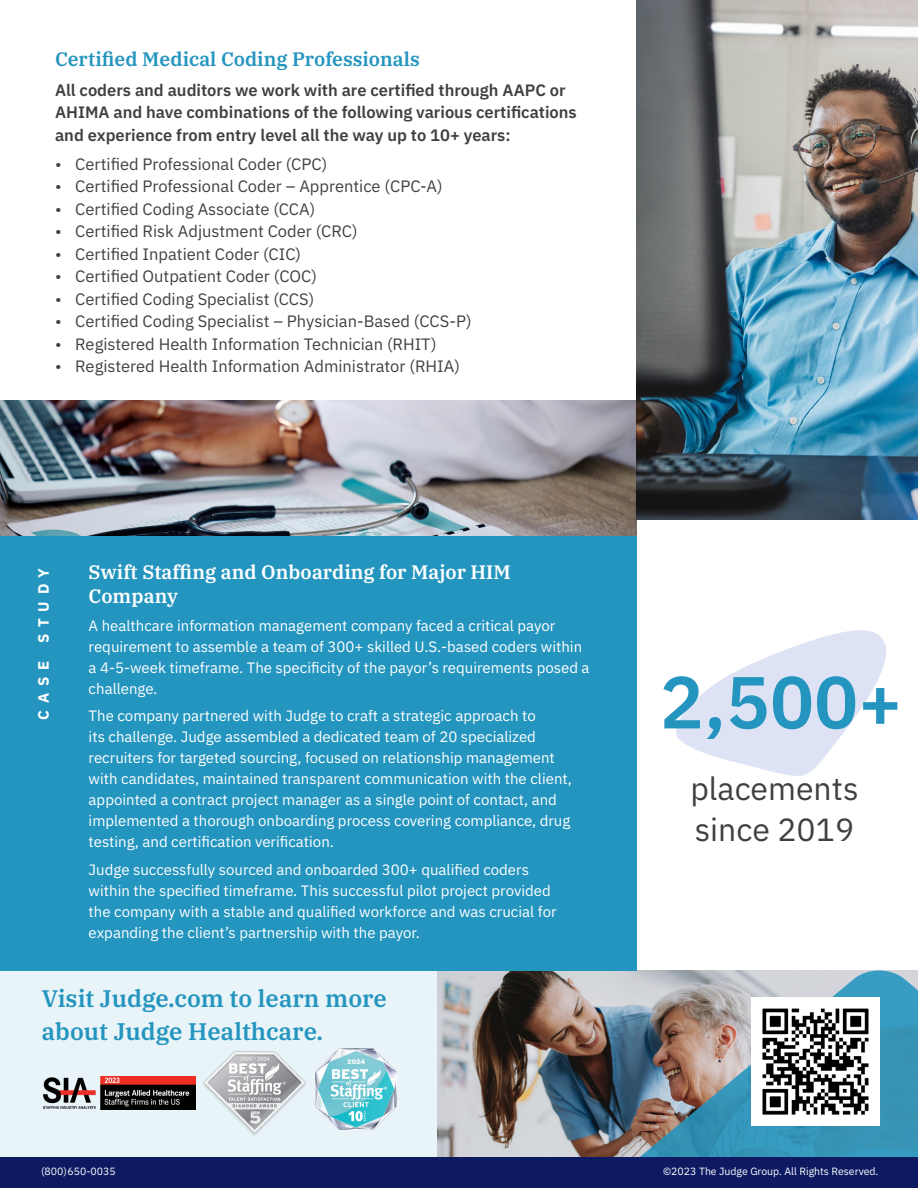
<style>
.page{position:relative;width:918px;height:1188px;background:#fff}
.page>*{position:absolute;margin:0;border:0;box-sizing:border-box;transform-origin:0 0}
.s{font:600 73.5px "IBM Plex Sans";color:#2495bf}
.Paragraph_Style_2{font:31.95px "IBM Plex Sans";color:#404040}
.subheader{font:600 24px/33px "IBM Plex Serif";color:#2495bf}
.subheader-2{font:600 19.5px/24px "IBM Plex Serif";color:#fff}
.subheader-3{font:600 19.5px "IBM Plex Serif";color:#2495bf}
.t1{font:16.5px "IBM Plex Sans";color:#404040}
.body{font:600 16.5px/22.5px "IBM Plex Sans";color:#404040}
.body-2{font:15px/21px "IBM Plex Sans";color:#fff}
.body-3{font:700 15px "IBM Plex Sans";letter-spacing:.46em;color:#fff}
.body-4{font:10.5px "IBM Plex Sans";color:#fff}
</style>
<div class="page">
<img style="left:437px;top:970px;width:200px;height:187px">
<img style="left:0;top:401px;width:637px;height:135px">
<div style="left:0;top:970px;width:437px;height:218px;background:#e9f4f9"></div>
<svg style="left:637px;top:970px;width:281px;height:187px;background:#7299a8"></svg>
<img style="left:43px;top:1076px;width:152px;height:33px">
<img style="left:203px;top:1051px;width:103px;height:84px">
<img style="left:315px;top:1048px;width:82px;height:82px">
<img style="left:751px;top:998px;width:128px;height:127px">
<div style="left:0;top:536px;width:637px;height:434px;background:#2495bf"></div>
<div style="left:0;top:1157px;width:918px;height:31px;background:#0d1a61"></div>
<img style="left:637px;top:0;width:281px;height:519px">
<img style="left:676px;top:630px;width:210px;height:145px">
<p class="subheader-3" style="left:55px;top:44px;width:366px">Certified Medical Coding Professionals</p>
<p class="body" style="left:55px;top:77px;width:523px">All coders and auditors we work with are certified through AAPC or<br>AHIMA and have combinations of the following various certifications and experience from entry level all the way up to 10+ years:</p>
<p class="t1" style="left:55px;top:151px;width:274px">• Certified Professional Coder (CPC)</p>
<p class="t1" style="left:55px;top:174px;width:389px">• Certified Professional Coder – Apprentice (CPC-A)</p>
<p class="t1" style="left:55px;top:196px;width:262px">• Certified Coding Associate (CCA)</p>
<p class="t1" style="left:55px;top:219px;width:304px">• Certified Risk Adjustment Coder (CRC)</p>
<p class="t1" style="left:55px;top:241px;width:248px">• Certified Inpatient Coder (CIC)</p>
<p class="t1" style="left:55px;top:264px;width:263px">• Certified Outpatient Coder (COC)</p>
<p class="t1" style="left:55px;top:286px;width:261px">• Certified Coding Specialist (CCS)</p>
<p class="t1" style="left:55px;top:309px;width:418px">• Certified Coding Specialist – Physician-Based (CCS-P)</p>
<p class="t1" style="left:55px;top:331px;width:383px">• Registered Health Information Technician (RHIT)</p>
<p class="t1" style="left:55px;top:354px;width:406px">• Registered Health Information Administrator (RHIA)</p>
<p class="body-3" style="left:32px;top:720px;width:153px;rotate:-90deg">CASE STUDY</p>
<p class="subheader-2" style="left:89px;top:558px;width:424px">Swift Staffing and Onboarding for Major HIM<br>Company</p>
<p class="body-2" style="left:89px;top:614px;width:503px">A healthcare information management company faced a critical payor requirement to assemble a team of 300+ skilled U.S.-based coders within a 4-5-week timeframe. The specificity of the payor’s requirements posed a challenge.</p>
<p class="body-2" style="left:89px;top:704px;width:485px">The company partnered with Judge to craft a strategic approach to<br>its challenge. Judge assembled a dedicated team of 20 specialized recruiters for targeted sourcing, focused on relationship management with candidates, maintained transparent communication with the client, appointed a contract project manager as a single point of contact, and implemented a thorough onboarding process covering compliance, drug testing, and certification verification.</p>
<p class="body-2" style="left:89px;top:858px;width:469px">Judge successfully sourced and onboarded 300+ qualified coders within the specified timeframe. This successful pilot project provided the company with a stable and qualified workforce and was crucial for expanding the client’s partnership with the payor.</p>
<p class="subheader" style="left:42px;top:980px;width:347px">Visit Judge.com to learn more about Judge Healthcare.</p>
<p class="s" style="left:660px;top:645px;width:244px">2,500+</p>
<p class="Paragraph_Style_2" style="left:690px;top:764px;width:170px">placements</p>
<p class="Paragraph_Style_2" style="left:695px;top:805px;width:161px">since 2019</p>
<p class="body-4" style="left:41px;top:1163px;width:76px">(800)650-0035</p>
<p class="body-4" style="left:663px;top:1163px;width:217px">©2023 The Judge Group. All Rights Reserved.</p>
</div>
